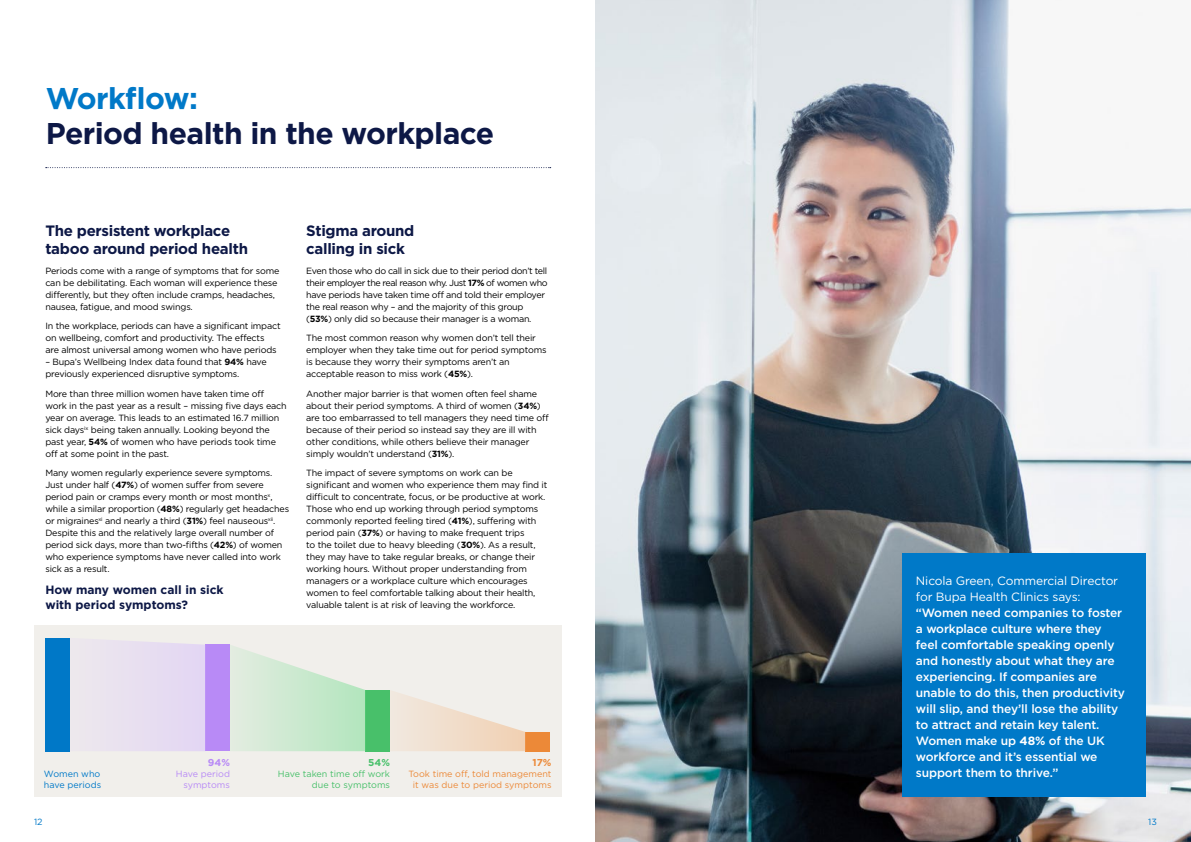
<style>
.page{position:relative;width:1191px;height:842px;background:#fff}
.page>*{position:absolute;margin:0;border:0;box-sizing:border-box;transform-origin:0 0}
.t1{font:700 30px/35px "Gotham";letter-spacing:-.02em;color:#0d1846}
.t2{font:700 15px/18px "Gotham";letter-spacing:-.02em;color:#0d1846}
.t3{font:500 12px/16px "Gotham";letter-spacing:-.01em;color:#fff}
.t4{font:700 12px/14.4px "Gotham";color:#0d1846}
.t5{font:700 10px "Gotham";color:#ec8938}
.t6{font:700 10px "Gotham";color:#48c06a}
.t7{font:700 10px "Gotham";color:#b88af6}
.t8{font:9px/12px "Gotham";letter-spacing:-.02em;color:#000}
.t9{font:9px/10.8px "Gotham";color:#ec8938;text-align:center}
.t10{font:9px/10.8px "Gotham";color:#48c06a;text-align:right}
.t11{font:9px/10.8px "Gotham";color:#0079c8}
.t12{font:9px/10.8px "Gotham";color:#b88af6;text-align:right}
.s1{color:#0079c8}
.s2{font-weight:700}
.s3{font-weight:400}
</style>
<div class="page">
<img style="left:595px;top:0;width:596px;height:842px">
<svg style="left:46px;top:167px;width:505px;height:1px"></svg>
<div style="left:901px;top:553px;width:244px;height:244px;background:#0079c8"></div>
<div style="left:34px;top:626px;width:527px;height:171px;background:#f1efeb"></div>
<div style="left:45px;top:638px;width:25px;height:113px;background:#0078c7"></div>
<div style="left:205px;top:645px;width:25px;height:106px;background:#b88af6"></div>
<div style="left:365px;top:690px;width:25px;height:61px;background:#48c06a"></div>
<div style="left:525px;top:732px;width:25px;height:19px;background:#ec8938"></div>
<div style="left:100px;top:640px;width:105px;height:111px;background:#e7ddf1"></div>
<svg style="left:230px;top:645px;width:135px;height:106px"></svg>
<svg style="left:390px;top:691px;width:135px;height:60px"></svg>
<h1 class="t1" style="left:46px;top:81px;width:450px"><span class="s1">Workflow:<br></span>Period health in the workplace</h1>
<h2 class="t2" style="left:45px;top:222px;width:204px">The persistent workplace taboo around period health</h2>
<p class="t8" style="left:45px;top:264px;width:236px">Periods come with a range of symptoms that for some can be debilitating. Each woman will experience these differently, but they often include cramps, headaches, nausea, fatigue, and mood swings.</p>
<p class="t8" style="left:45px;top:320px;width:237px">In the workplace, periods can have a significant impact on wellbeing, comfort and productivity. The effects</p>
<p class="t8" style="left:45px;top:344px;width:233px">are almost universal among women who have periods</p>
<p class="t8" style="left:45px;top:356px;width:223px">– Bupa’s Wellbeing Index data found that <span class="s2">94%</span> have previously experienced disruptive symptoms.</p>
<p class="t8" style="left:45px;top:387px;width:243px">More than three million women have taken time off work in the past year as a result – missing five days each year on average. This leads to an estimated 16.7 million sick days<sup>ix</sup> being taken annually. Looking beyond the past year, <span class="s2">54%</span> of women who have periods took time off at some point in the past.</p>
<p class="t8" style="left:45px;top:467px;width:245px">Many women regularly experience severe symptoms.<br>Just under half (<span class="s2">47%</span>) of women suffer from severe period pain or cramps every month or most months<sup>x</sup> , while a similar proportion (<span class="s2">48%</span>) regularly get headaches or migraines<sup>xi</sup> and nearly a third (<span class="s2">31%</span>) feel nauseous<sup>xii</sup> .<br>Despite this and the relatively large overall number of period sick days, more than two-fifths (<span class="s2">42%</span>) of women who experience symptoms have never called into work sick as a result.</p>
<h2 class="t4" style="left:45px;top:583px;width:180px">How many women call in sick with period symptoms?</h2>
<h2 class="t2" style="left:306px;top:222px;width:110px">Stigma around calling in sick</h2>
<p class="t8" style="left:306px;top:264px;width:243px">Even those who do call in sick due to their period don’t tell their employer the real reason why. Just <span class="s2">17%</span> of women who have periods have taken time off and told their employer the real reason why – and the majority of this group (<span class="s2">53%</span>) only did so because their manager is a woman.</p>
<p class="t8" style="left:306px;top:332px;width:242px">The most common reason why women don’t tell their employer when they take time out for period symptoms is because they worry their symptoms aren’t an acceptable reason to miss work (<span class="s2">45%</span>).</p>
<p class="t8" style="left:306px;top:387px;width:244px">Another major barrier is that women often feel shame about their period symptoms. A third of women (<span class="s2">34%</span>) are too embarrassed to tell managers they need time off because of their period so instead say they are ill with other conditions, while others believe their manager simply wouldn’t understand (<span class="s2">31%</span>).</p>
<p class="t8" style="left:306px;top:467px;width:243px">The impact of severe symptoms on work can be significant and women who experience them may find it difficult to concentrate, focus, or be productive at work.<br>Those who end up working through period symptoms commonly reported feeling tired (<span class="s2">41%</span>), suffering with period pain (<span class="s2">37%</span>) or having to make frequent trips<br>to the toilet due to heavy bleeding (<span class="s2">30%</span>). As a result, they may have to take regular breaks, or change their working hours. Without proper understanding from managers or a workplace culture which encourages women to feel comfortable talking about their health, valuable talent is at risk of leaving the workforce.</p>
<p class="t11" style="left:44px;top:768px;width:59px">Women who have periods</p>
<p class="t11" style="left:34px;top:816px;width:10px">12</p>
<p class="t7" style="left:208px;top:756px;width:24px">94%</p>
<p class="t12" style="left:176px;top:768px;width:56px">Have period symptoms</p>
<p class="t6" style="left:368px;top:756px;width:23px">54%</p>
<p class="t10" style="left:278px;top:768px;width:114px">Have taken time off work due to symptoms</p>
<p class="t5" style="left:532px;top:756px;width:21px">17%</p>
<p class="t9" style="left:408px;top:768px;width:144px">Took time off, told management it was due to period symptoms</p>
<p class="t3" style="left:916px;top:573px;width:211px"><span class="s3">Nicola Green, Commercial Director for Bupa Health Clinics says: </span>“Women need companies to foster a workplace culture where they feel comfortable speaking openly and honestly about what they are experiencing. If companies are unable to do this, then productivity will slip, and they’ll lose the ability to attract and retain key talent.<br>Women make up <span class="s2">48%</span> of the UK workforce and it’s essential we support them to thrive.”</p>
<p class="t11" style="left:1148px;top:816px;width:10px">13</p>
</div>
